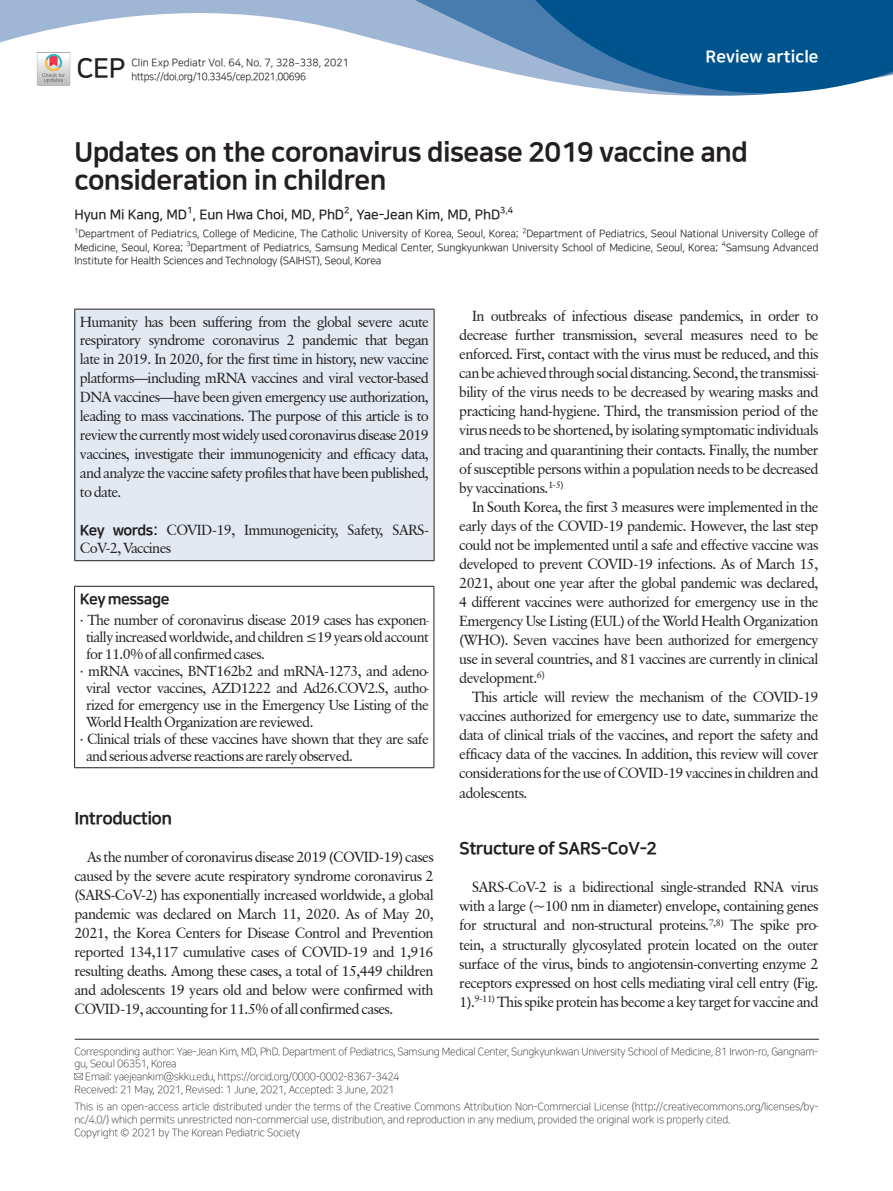
<style>
.page{position:relative;width:893px;height:1191px;background:#fff}
.page>*{position:absolute;margin:0;border:0;box-sizing:border-box;transform-origin:0 0}
.큰제목{font:27px/28.5px "Nanum Square EB";letter-spacing:-.02em;color:#231f20}
.t1{font:27px "Nanum Square B";color:#231f20}
.서론{font:17.25px "Nanum Square EB";letter-spacing:-.035em;color:#231f20}
.t2{font:16.5px "Nanum Square EB";letter-spacing:.005em;color:#fff}
.Key_message{font:15px "Nanum Square EB";letter-spacing:-.03em;color:#231f20}
.바탕글{font:14.55px/19px "Classical Garamond BT";letter-spacing:-.04em;color:#231f20;text-align:justify}
.영문초록{font:14.55px/18.9px "Classical Garamond BT";letter-spacing:-.045em;color:#231f20;text-align:justify}
.Key_message-2{font:14.4px/17px "Classical Garamond BT";letter-spacing:-.045em;color:#231f20;text-align:justify}
.이름{font:13.5px "Nanum Square B";letter-spacing:-.01em;color:#231f20}
.각주{font:10.5px/12.6px "Nanum Square L";letter-spacing:-.015em;color:#231f20}
.소속{font:10.5px "Nanum Square R";letter-spacing:-.01em;color:#231f20}
.꼬리말{font:10.5px "Nanum Square R";letter-spacing:-.035em;color:#231f20;scale:.95 1}
.이름-2{font:8.7px "Nanum Square B";color:#231f20}
.소속-2{font:6.9px "Nanum Square R";color:#231f20}
.s1{font-family:"Utopia Std"}
.s2{font-family:"Nanum Square EB"}
</style>
<div class="page">
<svg style="left:0;top:0;width:462px;height:86px"></svg>
<svg style="left:462px;top:0;width:431px;height:96px;fill:#00548e"></svg>
<div style="left:75px;top:309px;width:359px;height:251px;background:#e3e9f3"></div>
<hr style="left:74px;top:309px;width:360px;height:1px;background:#231f20">
<hr style="left:74px;top:309px;width:1px;height:251px;background:#231f20">
<hr style="left:434px;top:309px;width:1px;height:251px;background:#231f20">
<hr style="left:74px;top:560px;width:360px;height:1px;background:#231f20">
<hr style="left:74px;top:586px;width:360px;height:1px;background:#231f20">
<hr style="left:74px;top:586px;width:1px;height:181px;background:#231f20">
<hr style="left:434px;top:586px;width:1px;height:181px;background:#231f20">
<hr style="left:74px;top:767px;width:360px;height:1px;background:#231f20">
<hr style="left:75px;top:1038px;width:744px;height:1px;background:#231f20">
<svg style="left:74px;top:1073px;width:9px;height:6px"></svg>
<p class="t1" style="left:77px;top:54px;width:50px">CEP</p>
<p class="소속" style="left:131px;top:57px;width:219px">Clin Exp Pediatr Vol. 64, No. 7, 328<span class="s1">–</span>338, 2021</p>
<p class="꼬리말" style="left:131px;top:71px;width:185px">https://doi.org/10.3345/cep.2021.00696</p>
<p class="t2" style="left:706px;top:48px;width:114px">Review article</p>
<p class="큰제목" style="left:74px;top:138px;width:675px">Updates on the coronavirus disease 2019 vaccine and consideration in children</p>
<p class="이름" style="left:74px;top:208px;width:427px">Hyun Mi Kang, MD , Eun Hwa Choi, MD, PhD , Yae-Jean Kim, MD, PhD</p>
<p class="이름-2" style="left:187px;top:206px;width:7px">1</p>
<p class="이름-2" style="left:344px;top:206px;width:7px">2</p>
<p class="이름-2" style="left:500px;top:206px;width:15px">3,4</p>
<p class="소속-2" style="left:74px;top:227px;width:6px">1</p>
<p class="소속" style="left:78px;top:228px;width:442px">Department of Pediatrics, College of Medicine, The Catholic University of Korea, Seoul, Korea;</p>
<p class="소속-2" style="left:522px;top:227px;width:6px">2</p>
<p class="소속" style="left:526px;top:228px;width:294px">Department of Pediatrics, Seoul National University College of</p>
<p class="소속" style="left:74px;top:242px;width:110px">Medicine, Seoul, Korea;</p>
<p class="소속-2" style="left:187px;top:240px;width:6px">3</p>
<p class="소속" style="left:191px;top:242px;width:529px">Department of Pediatrics, Samsung Medical Center, Sungkyunkwan University School of Medicine, Seoul, Korea;</p>
<p class="소속-2" style="left:722px;top:240px;width:6px">4</p>
<p class="소속" style="left:726px;top:242px;width:94px">Samsung Advanced</p>
<p class="소속" style="left:74px;top:255px;width:309px">Institute for Health Sciences and Technology (SAIHST), Seoul, Korea</p>
<p class="영문초록" style="left:80px;top:312px;width:351px">Humanity has been suffering from the global severe acute respiratory syndrome coronavirus 2 pandemic that began late in 2019. In 2020, for the first time in history, new vaccine platforms—including mRNA vaccines and viral vector-based DNA vaccines—have been given emergency use authorization, leading to mass vaccinations. The purpose of this article is to review the currently most widely used coronavirus disease 2019 vaccines, investigate their immunogenicity and efficacy data, and analyze the vaccine safety profiles that have been published, to date.</p>
<p class="영문초록" style="left:80px;top:520px;width:351px"><span class="s2">Key words:</span> COVID-19, Immunogenicity, Safety, SARS-<br>CoV-2, Vaccines</p>
<p class="Key_message" style="left:80px;top:590px;width:91px">Key message</p>
<p class="Key_message-2" style="left:86px;top:611px;width:344px;text-indent:-6px">· The number of coronavirus disease 2019 cases has exponen&shy;tially increased worldwide, and children ≤19 years old account for 11.0% of all confirmed cases.</p>
<p class="Key_message-2" style="left:86px;top:662px;width:344px;text-indent:-6px">· mRNA vaccines, BNT162b2 and mRNA-1273, and adeno&shy;viral vector vaccines, AZD1222 and Ad26.COV2.S, autho&shy;rized for emergency use in the Emergency Use Listing of the World Health Organization are reviewed.</p>
<p class="Key_message-2" style="left:86px;top:730px;width:344px;text-indent:-6px">· Clinical trials of these vaccines have shown that they are safe and serious adverse reactions are rarely observed.</p>
<p class="바탕글" style="left:459px;top:306px;width:361px;text-indent:13px">In outbreaks of infectious disease pandemics, in order to decrease further transmission, several measures need to be enforced. First, contact with the virus must be reduced, and this can be achieved through social distancing. Second, the transmissi&shy;bility of the virus needs to be decreased by wearing masks and practicing hand-hygiene. Third, the transmission period of the virus needs to be shortened, by isolating symptomatic individuals and tracing and quarantining their contacts. Finally, the number of susceptible persons within a population needs to be decreased by vaccinations.<sup>1-5)</sup></p>
<p class="바탕글" style="left:459px;top:497px;width:361px;text-indent:13px">In South Korea, the first 3 measures were implemented in the early days of the COVID-19 pandemic. However, the last step could not be implemented until a safe and effective vaccine was developed to prevent COVID-19 infections. As of March 15, 2021, about one year after the global pandemic was declared, 4 different vaccines were authorized for emergency use in the Emergency Use Listing (EUL) of the World Health Organization (WHO). Seven vaccines have been authorized for emergency use in several countries, and 81 vaccines are currently in clinical development.<sup>6)</sup></p>
<p class="바탕글" style="left:459px;top:687px;width:361px;text-indent:13px">This article will review the mechanism of the COVID-19 vaccines authorized for emergency use to date, summarize the data of clinical trials of the vaccines, and report the safety and efficacy data of the vaccines. In addition, this review will cover considerations for the use of COVID-19 vaccines in children and adolescents.</p>
<p class="서론" style="left:74px;top:809px;width:99px">Introduction</p>
<p class="바탕글" style="left:74px;top:847px;width:361px;text-indent:13px">As the number of coronavirus disease 2019 (COVID-19) cases caused by the severe acute respiratory syndrome coronavirus 2 (SARS-CoV-2) has exponentially increased worldwide, a global pandemic was declared on March 11, 2020. As of May 20, 2021, the Korea Centers for Disease Control and Prevention reported 134,117 cumulative cases of COVID-19 and 1,916 resulting deaths. Among these cases, a total of 15,449 children and adolescents 19 years old and below were confirmed with COVID-19, accounting for 11.5% of all confirmed cases.</p>
<p class="서론" style="left:459px;top:839px;width:199px">Structure of SARS-CoV-2</p>
<p class="바탕글" style="left:459px;top:877px;width:361px;text-indent:13px">SARS-CoV-2 is a bidirectional single-stranded RNA virus with a large (~100 nm in diameter) envelope, containing genes for structural and non-structural proteins.<sup>7,8)</sup> The spike pro&shy;tein, a structurally glycosylated protein located on the outer surface of the virus, binds to angiotensin-converting enzyme 2 receptors expressed on host cells mediating viral cell entry (Fig.<br>1).<sup>9-11)</sup> This spike protein has become a key target for vaccine and</p>
<p class="각주" style="left:74px;top:1045px;width:746px">Corresponding author: Yae-Jean Kim, MD, PhD. Department of Pediatrics, Samsung Medical Center, Sungkyunkwan University School of Medicine, 81 Irwon-ro, Gangnam&shy;gu, Seoul 06351, Korea</p>
<p class="각주" style="left:85px;top:1070px;width:316px">Email: yaejeankim@skku.edu, https://orcid.org/0000-0002-8367-3424</p>
<p class="각주" style="left:74px;top:1083px;width:322px">Received: 21 May, 2021, Revised: 1 June, 2021, Accepted: 3 June, 2021</p>
<p class="각주" style="left:74px;top:1101px;width:746px">This is an open-access article distributed under the terms of the Creative Commons Attribution Non-Commercial License (http://creativecommons.org/licenses/by&shy;nc/4.0/) which permits unrestricted non-commercial use, distribution, and reproduction in any medium, provided the original work is properly cited.</p>
<p class="각주" style="left:74px;top:1126px;width:227px">Copyright © 2021 by The Korean Pediatric Society</p>
</div>
